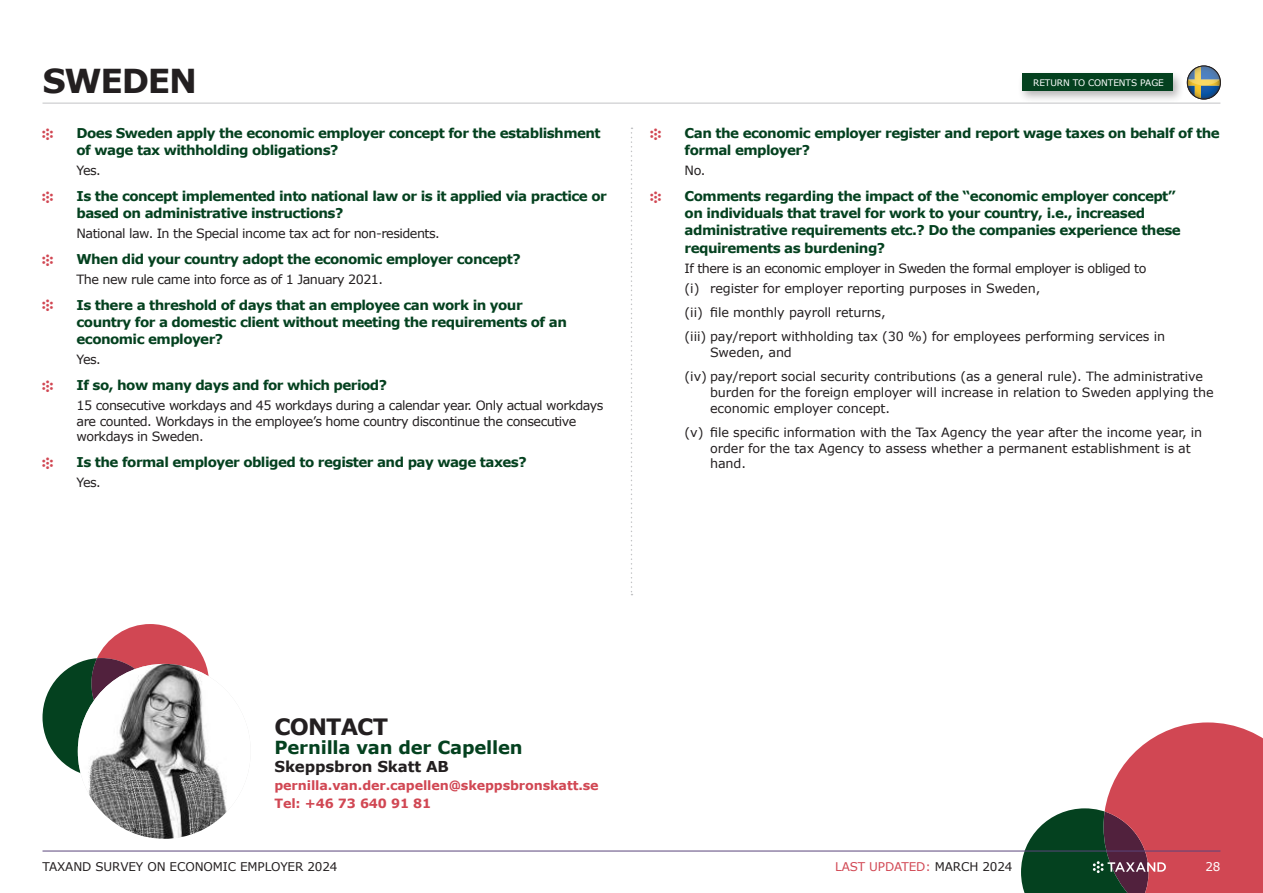
<style>
.page{position:relative;width:1263px;height:893px;background:#fff}
.page>*{position:absolute;margin:0;border:0;box-sizing:border-box;transform-origin:0 0}
.Country_Name{font:700 33px "Verdana";letter-spacing:-.04em;color:#231f20}
.Contact_Subheading{font:700 22.5px "Verdana";letter-spacing:-.04em;color:#231f20}
.Contact_Name{font:700 18px "Verdana";letter-spacing:-.01em;color:#04411f}
.Contact_Company{font:700 15px "Verdana";letter-spacing:-.01em;color:#231f20}
.t1{font:700 13.5px/17.2px "Verdana";letter-spacing:-.04em;color:#04411f}
.ESS_Survey_Answer{font:12.75px/15.8px "Verdana";letter-spacing:-.01em;color:#231f20}
.ESS_Survey_Answer-2{font:12.75px/15.8px "Verdana";letter-spacing:-.04em;color:#231f20}
.Contact_Details{font:700 12.75px "Verdana";letter-spacing:-.01em;color:#d14753}
.t2{font:12px "Verdana";letter-spacing:-.01em;color:#231f20}
.t3{font:12px "Verdana";letter-spacing:-.01em;color:#d14753}
.t4{font:12px "Verdana";color:#fff}
.t5{font:9px "Verdana";letter-spacing:-.01em;color:#fff}
.s1{font-family:"Taxand Marque";font-weight:400;color:#d14753}
.s2{color:#231f20}
</style>
<div class="page">
<svg style="left:631px;top:128px;width:1px;height:467px"></svg>
<hr style="left:43px;top:103px;width:1177px;height:1px;background:#c2c3c5">
<hr style="left:43px;top:851px;width:1177px;height:1px;background:#5b457b">
<div style="left:1017px;top:70px;width:168px;height:33px;background:#231f20;opacity:.33"></div>
<div style="left:1022px;top:74px;width:150px;height:17px;background:#04411f"></div>
<svg style="left:43px;top:624px;width:163px;height:148px"></svg>
<svg style="left:1186px;top:75px;width:35px;height:24px"></svg>
<img style="left:1188px;top:66px;width:31px;height:19px">
<div style="left:1187px;top:66px;width:33px;height:33px;border:1px solid #231f20;border-radius:50%"></div>
<img style="left:78px;top:664px;width:149px;height:175px">
<svg style="left:1021px;top:722px;width:242px;height:171px"></svg>
<p class="Country_Name" style="left:43px;top:60px;width:156px">SWEDEN</p>
<p class="t1" style="left:77px;top:124px;width:526px;text-indent:-34px"><span class="s1">•</span> Does Sweden apply the economic employer concept for the establishment of wage tax withholding obligations?</p>
<p class="ESS_Survey_Answer" style="left:77px;top:162px;width:26px">Yes.</p>
<p class="t1" style="left:77px;top:187px;width:532px;text-indent:-34px"><span class="s1">•</span> Is the concept implemented into national law or is it applied via practice or based on administrative instructions?</p>
<p class="ESS_Survey_Answer-2" style="left:77px;top:225px;width:365px">National law. In the Special income tax act for non-residents.</p>
<p class="t1" style="left:43px;top:250px;width:480px"><span class="s1">•</span> When did your country adopt the economic employer concept?</p>
<p class="ESS_Survey_Answer-2" style="left:77px;top:271px;width:308px">The new rule came into force as of 1 January 2021.</p>
<p class="t1" style="left:77px;top:296px;width:492px;text-indent:-34px"><span class="s1">•</span> Is there a threshold of days that an employee can work in your country for a domestic client without meeting the requirements of an economic employer?</p>
<p class="ESS_Survey_Answer" style="left:77px;top:352px;width:26px">Yes.</p>
<p class="t1" style="left:43px;top:376px;width:346px"><span class="s1">•</span> If so, how many days and for which period?</p>
<p class="ESS_Survey_Answer-2" style="left:77px;top:397px;width:528px">15 consecutive workdays and 45 workdays during a calendar year. Only actual workdays are counted. Workdays in the employee’s home country discontinue the consecutive workdays in Sweden.</p>
<p class="t1" style="left:43px;top:454px;width:486px"><span class="s1">•</span> Is the formal employer obliged to register and pay wage taxes?</p>
<p class="ESS_Survey_Answer" style="left:77px;top:475px;width:26px">Yes.</p>
<p class="t5" style="left:1033px;top:76px;width:132px">RETURN TO CONTENTS PAGE</p>
<p class="t1" style="left:685px;top:124px;width:537px;text-indent:-34px"><span class="s1">•</span> Can the economic employer register and report wage taxes on behalf of the formal employer?</p>
<p class="ESS_Survey_Answer" style="left:685px;top:162px;width:22px">No.</p>
<p class="t1" style="left:685px;top:187px;width:498px;text-indent:-34px"><span class="s1">•</span> Comments regarding the impact of the “economic employer concept” on individuals that travel for work to your country, i.e., increased administrative requirements etc.? Do the companies experience these requirements as burdening?</p>
<p class="ESS_Survey_Answer-2" style="left:685px;top:260px;width:463px">If there is an economic employer in Sweden the formal employer is obliged to</p>
<p class="ESS_Survey_Answer" style="left:685px;top:280px;width:357px">(i) register for employer reporting purposes in Sweden,</p>
<p class="ESS_Survey_Answer" style="left:685px;top:304px;width:203px">(ii) file monthly payroll returns,</p>
<p class="ESS_Survey_Answer" style="left:710px;top:329px;width:456px;text-indent:-26px">(iii) pay/report withholding tax (30 %) for employees performing services in<br>Sweden, and</p>
<p class="ESS_Survey_Answer" style="left:710px;top:369px;width:505px;text-indent:-26px">(iv) pay/report social security contributions (as a general rule). The administrative burden for the foreign employer will increase in relation to Sweden applying the economic employer concept.</p>
<p class="ESS_Survey_Answer" style="left:710px;top:424px;width:494px;text-indent:-26px">(v) file specific information with the Tax Agency the year after the income year, in order for the tax Agency to assess whether a permanent establishment is at hand.</p>
<p class="Contact_Subheading" style="left:274px;top:712px;width:115px">CONTACT</p>
<p class="Contact_Name" style="left:274px;top:736px;width:250px">Pernilla van der Capellen</p>
<p class="Contact_Company" style="left:274px;top:757px;width:176px">Skeppsbron Skatt AB</p>
<p class="Contact_Details" style="left:274px;top:777px;width:326px">pernilla.van.der.capellen@skeppsbronskatt.se</p>
<p class="Contact_Details" style="left:274px;top:795px;width:158px">Tel: +46 73 640 91 81</p>
<p class="t2" style="left:43px;top:858px;width:297px">TAXAND SURVEY ON ECONOMIC EMPLOYER 2024</p>
<p class="t3" style="left:835px;top:858px;width:179px">LAST UPDATED: <span class="s2">MARCH 2024</span></p>
<p class="t4" style="left:1205px;top:858px;width:17px">28</p>
</div>
